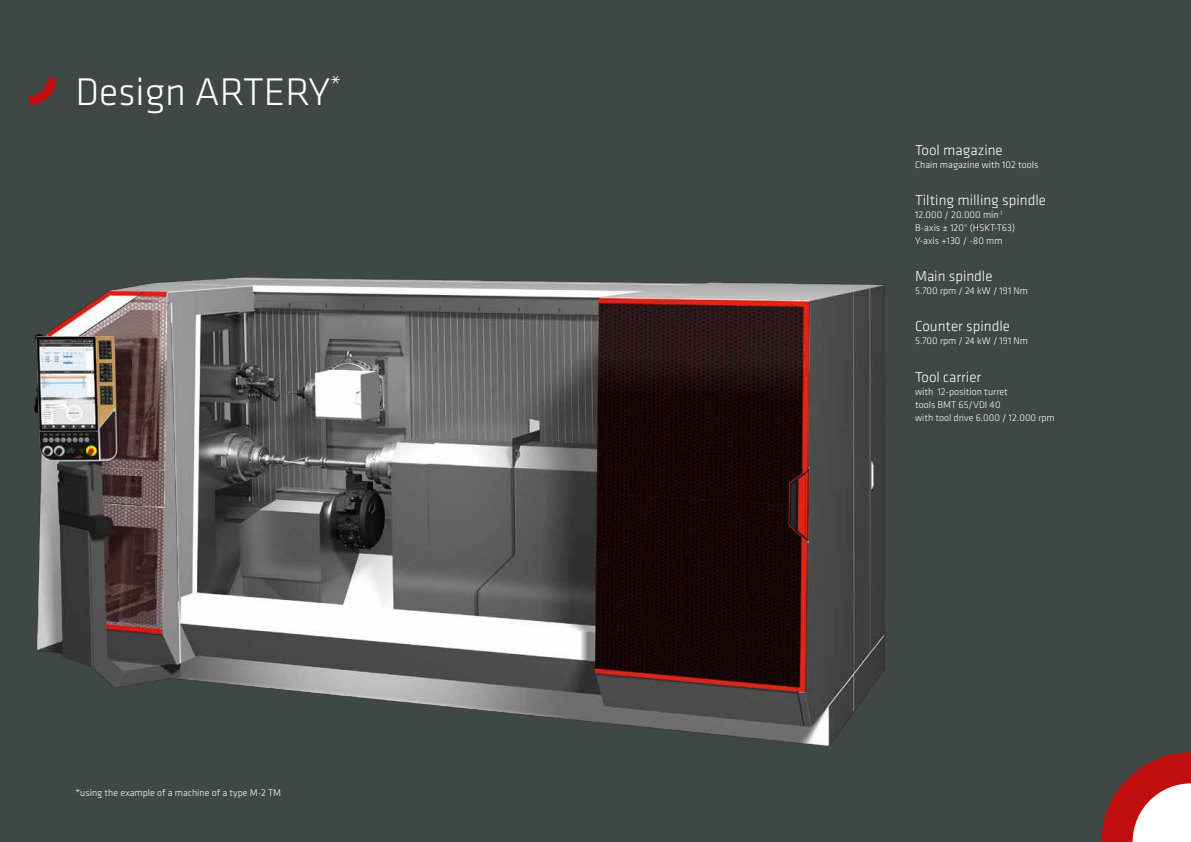
<style>
.page{position:relative;width:1191px;height:842px;background:#404846}
.page>*{position:absolute;margin:0;border:0;box-sizing:border-box;transform-origin:0 0}
.t1{font:300 40px "Klavika";color:#fff}
.t2{font:300 15px "Klavika";color:#fff}
.t3{font:300 10px/13px "Klavika";color:#fff}
</style>
<div class="page">
<img style="left:34px;top:277px;width:851px;height:469px">
<svg style="left:30px;top:78px;width:26px;height:27px"></svg>
<svg style="left:1101px;top:752px;width:90px;height:90px"></svg>
<h1 class="t1" style="left:75px;top:67px;width:267px">Design ARTERY<sup>*</sup></h1>
<p class="t3" style="left:75px;top:786px;width:207px">*using the example of a machine of a type M-2 TM</p>
<h2 class="t2" style="left:915px;top:141px;width:89px">Tool magazine</h2>
<p class="t3" style="left:915px;top:158px;width:125px">Chain magazine with 102 tools</p>
<h2 class="t2" style="left:915px;top:191px;width:132px">Tilting milling spindle</h2>
<p class="t3" style="left:915px;top:208px;width:101px">12.000 / 20.000 min<sup>-1<br></sup>B-axis ± 120° (HSKT-T63)<br>Y-axis +130 / -80 mm</p>
<h2 class="t2" style="left:915px;top:267px;width:79px">Main spindle</h2>
<p class="t3" style="left:915px;top:284px;width:114px">5.700 rpm / 24 kW / 191 Nm</p>
<h2 class="t2" style="left:915px;top:317px;width:96px">Counter spindle</h2>
<p class="t3" style="left:915px;top:334px;width:114px">5.700 rpm / 24 kW / 191 Nm</p>
<h2 class="t2" style="left:915px;top:368px;width:68px">Tool carrier</h2>
<p class="t3" style="left:915px;top:385px;width:141px">with 12-position turret<br>tools BMT 65/VDI 40<br>with tool drive 6.000 / 12.000 rpm</p>
</div>
